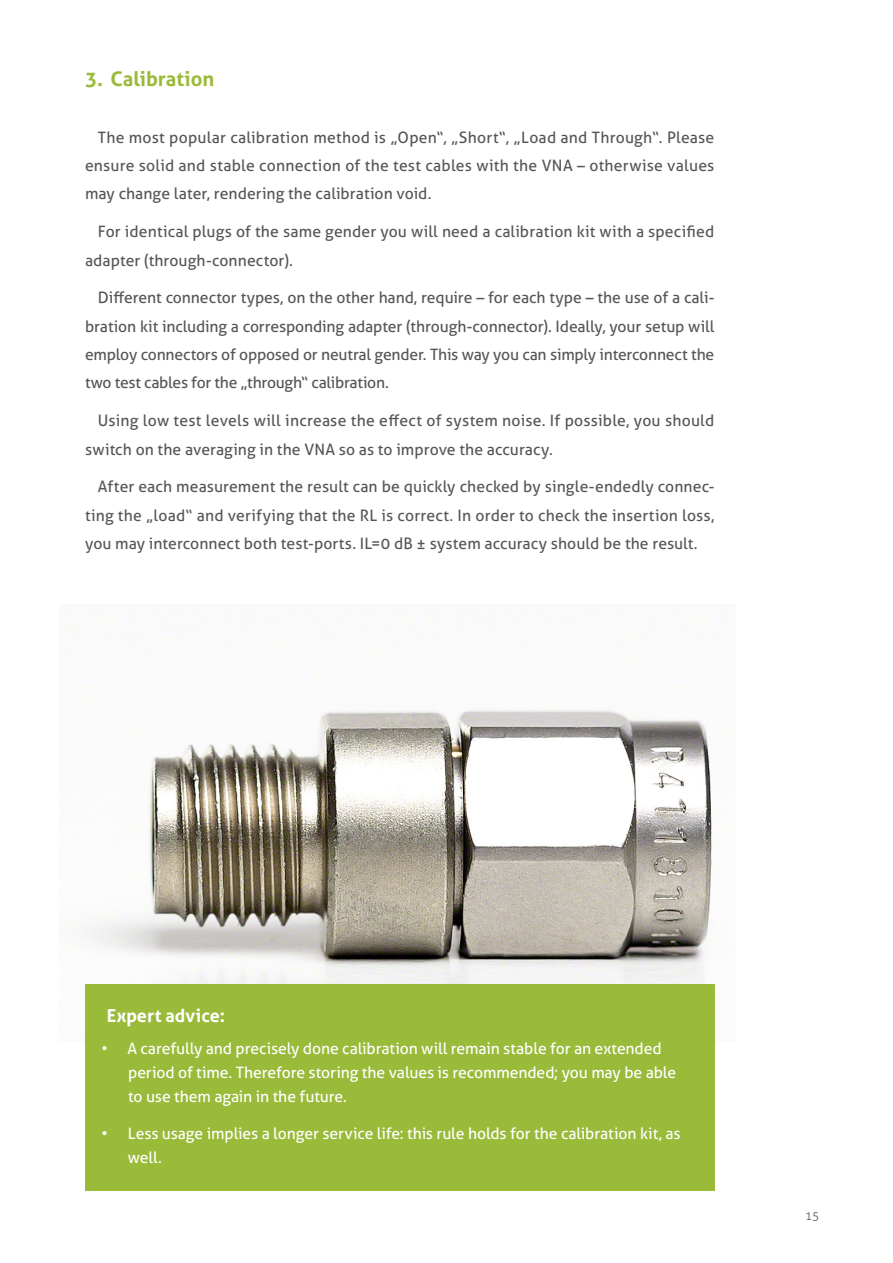
<style>
.page{position:relative;width:893px;height:1263px;background:#fff}
.page>*{position:absolute;margin:0;border:0;box-sizing:border-box;transform-origin:0 0}
.t1{font:700 20.25px "Aller";letter-spacing:-.005em;color:#9aba3a}
.t2{font:700 18px "Aller";color:#fff}
.t3{font:15.75px/28.3px "Aller";letter-spacing:.005em;color:#565655;text-align:justify}
.t4{font:15.75px/24px "Aller";letter-spacing:-.005em;color:#fff}
.t5{font:300 12px "Aller";color:#565655}
</style>
<div class="page">
<img style="left:60px;top:605px;width:675px;height:436px">
<div style="left:85px;top:984px;width:629px;height:207px;background:#9aba3a"></div>
<p class="t1" style="left:85px;top:66px;width:131px">3. Calibration</p>
<p class="t3" style="left:85px;top:123px;width:631px;text-indent:13px">The most popular calibration method is „Open“, „Short“, „Load and Through“. Please ensure solid and stable connection of the test cables with the VNA – otherwise values may change later, rendering the calibration void.</p>
<p class="t3" style="left:85px;top:217px;width:631px;text-indent:13px">For identical plugs of the same gender you will need a calibration kit with a specified adapter (through-connector).</p>
<p class="t3" style="left:85px;top:284px;width:631px;text-indent:13px">Different connector types, on the other hand, require – for each type – the use of a cali&shy;bration kit including a corresponding adapter (through-connector). Ideally, your setup will employ connectors of opposed or neutral gender. This way you can simply interconnect the two test cables for the „through“ calibration.</p>
<p class="t3" style="left:85px;top:406px;width:631px;text-indent:13px">Using low test levels will increase the effect of system noise. If possible, you should switch on the averaging in the VNA so as to improve the accuracy.</p>
<p class="t3" style="left:85px;top:473px;width:631px;text-indent:13px">After each measurement the result can be quickly checked by single-endedly connec&shy;ting the „load“ and verifying that the RL is correct. In order to check the insertion loss, you may interconnect both test-ports. IL=0 dB ± system accuracy should be the result.</p>
<p class="t2" style="left:107px;top:1004px;width:120px">Expert advice:</p>
<p class="t4" style="left:128px;top:1036px;width:550px;text-indent:-27px">• A carefully and precisely done calibration will remain stable for an extended period of time. Therefore storing the values is recommended; you may be able to use them again in the future.</p>
<p class="t4" style="left:128px;top:1121px;width:554px;text-indent:-27px">• Less usage implies a longer service life: this rule holds for the calibration kit, as well.</p>
<p class="t5" style="left:805px;top:1209px;width:16px">15</p>
</div>
